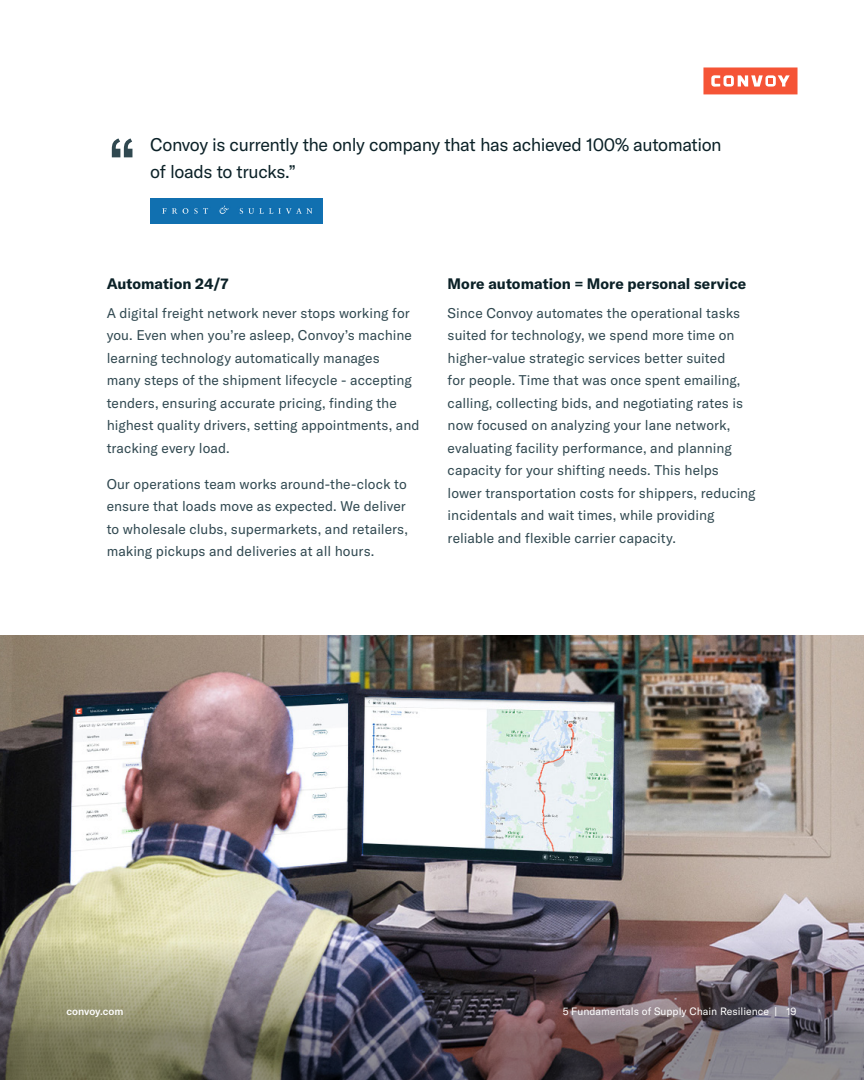
<style>
.page{position:relative;width:864px;height:1080px;background:#fff}
.page>*{position:absolute;margin:0;border:0;box-sizing:border-box;transform-origin:0 0}
.t1{font:73.5px "GT America";color:#304850}
.t2{font:18px "GT America";letter-spacing:-.025em;color:#0b2127}
.t3{font:700 15px "GT America";color:#0b2127}
.t4{font:13.8px/22.5px "GT America";color:#304850}
.t5{font:10.5px "GT America";color:#fff}
.t6{font:500 10.5px "GT America";color:#fff}
</style>
<div class="page">
<img style="left:0;top:635px;width:864px;height:307px">
<svg style="left:703px;top:67px;width:95px;height:27px;background:#f6775f"></svg>
<img style="left:0;top:942px;width:864px;height:138px">
<img style="left:150px;top:198px;width:172px;height:26px">
<h1 class="t1" style="left:107px;top:122px;width:32px">“</h1>
<h2 class="t2" style="left:150px;top:134px;width:573px">Convoy is currently the only company that has achieved 100% automation</h2>
<h2 class="t2" style="left:150px;top:161px;width:147px">of loads to trucks.”</h2>
<p class="t3" style="left:107px;top:274px;width:123px">Automation 24/7</p>
<p class="t4" style="left:107px;top:302px;width:314px">A digital freight network never stops working for you. Even when you’re asleep, Convoy’s machine learning technology automatically manages<br>many steps of the shipment lifecycle - accepting tenders, ensuring accurate pricing, finding the highest quality drivers, setting appointments, and tracking every load.</p>
<p class="t4" style="left:107px;top:473px;width:303px">Our operations team works around-the-clock to ensure that loads move as expected. We deliver to wholesale clubs, supermarkets, and retailers, making pickups and deliveries at all hours.</p>
<p class="t3" style="left:448px;top:274px;width:300px">More automation = More personal service</p>
<p class="t4" style="left:448px;top:302px;width:310px">Since Convoy automates the operational tasks suited for technology, we spend more time on higher-value strategic services better suited<br>for people. Time that was once spent emailing, calling, collecting bids, and negotiating rates is now focused on analyzing your lane network, evaluating facility performance, and planning capacity for your shifting needs. This helps lower transportation costs for shippers, reducing incidentals and wait times, while providing reliable and flexible carrier capacity.</p>
<p class="t6" style="left:66px;top:1005px;width:58px">convoy.com</p>
<p class="t5" style="left:563px;top:1005px;width:235px">5 Fundamentals of Supply Chain Resilience | 19</p>
</div>
